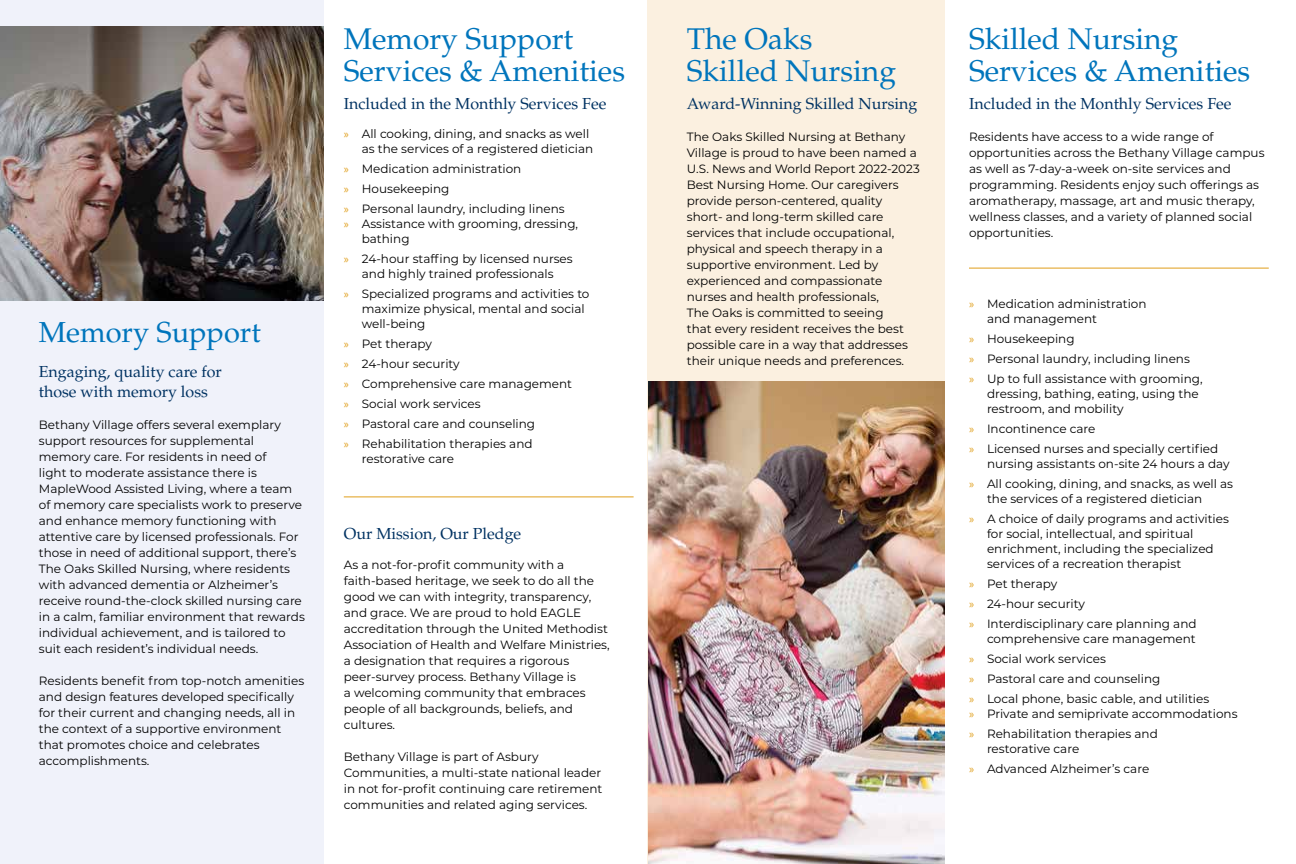
<style>
.page{position:relative;width:1296px;height:864px;background:#fff}
.page>*{position:absolute;margin:0;border:0;box-sizing:border-box;transform-origin:0 0}
.t1{font:30px/32px "Palatino";color:#0075bc}
.t2{font:29px "Palatino";color:#0075bc}
.t3{font:16px "Palatino";color:#003262}
.t4{font:12px/16px "Montserrat";color:#000}
.s1{font-family:"Myriad Pro";color:#e09e19}
</style>
<div class="page">
<div style="left:647px;top:0;width:298px;height:864px;background:#fbf0e0"></div>
<div style="left:0;top:0;width:324px;height:864px;background:#f0f2fa"></div>
<img style="left:0;top:26px;width:324px;height:275px">
<hr style="left:344px;top:496px;width:290px;height:1px;background:#e09e19">
<hr style="left:969px;top:268px;width:300px;height:1px;background:#e09e19">
<img style="left:648px;top:382px;width:297px;height:482px">
<p class="t2" style="left:39px;top:315px;width:223px">Memory Support</p>
<p class="t3" style="left:39px;top:362px;width:184px">Engaging, quality care for</p>
<p class="t3" style="left:39px;top:382px;width:171px">those with memory loss</p>
<p class="t4" style="left:39px;top:416px;width:268px">Bethany Village offers several exemplary support resources for supplemental memory care. For residents in need of<br>light to moderate assistance there is MapleWood Assisted Living, where a team of memory care specialists work to preserve and enhance memory functioning with attentive care by licensed professionals. For those in need of additional support, there’s The Oaks Skilled Nursing, where residents with advanced dementia or Alzheimer’s receive round-the-clock skilled nursing care in a calm, familiar environment that rewards individual achievement, and is tailored to suit each resident’s individual needs.</p>
<p class="t4" style="left:39px;top:672px;width:267px">Residents benefit from top-notch amenities and design features developed specifically for their current and changing needs, all in the context of a supportive environment that promotes choice and celebrates accomplishments.</p>
<p class="t1" style="left:344px;top:23px;width:231px">Memory Support</p>
<p class="t1" style="left:344px;top:55px;width:283px">Services &amp; Amenities</p>
<p class="t3" style="left:344px;top:94px;width:264px">Included in the Monthly Services Fee</p>
<p class="t4" style="left:362px;top:126px;width:233px;line-height:15px;text-indent:-18px"><span class="s1">»</span> All cooking, dining, and snacks as well as the services of a registered dietician</p>
<p class="t4" style="left:344px;top:160px;width:179px"><span class="s1">»</span> Medication administration</p>
<p class="t4" style="left:344px;top:180px;width:107px"><span class="s1">»</span> Housekeeping</p>
<p class="t4" style="left:344px;top:200px;width:222px"><span class="s1">»</span> Personal laundry, including linens</p>
<p class="t4" style="left:362px;top:216px;width:218px;line-height:15px;text-indent:-18px"><span class="s1">»</span> Assistance with grooming, dressing, bathing</p>
<p class="t4" style="left:344px;top:251px;width:230px;line-height:15px;text-align:center"><span class="s1">»</span> 24-hour staffing by licensed nurses and highly trained professionals</p>
<p class="t4" style="left:362px;top:286px;width:229px;line-height:15px;text-indent:-18px"><span class="s1">»</span> Specialized programs and activities to maximize physical, mental and social well-being</p>
<p class="t4" style="left:344px;top:335px;width:90px"><span class="s1">»</span> Pet therapy</p>
<p class="t4" style="left:344px;top:355px;width:118px"><span class="s1">»</span> 24-hour security</p>
<p class="t4" style="left:344px;top:375px;width:230px"><span class="s1">»</span> Comprehensive care management</p>
<p class="t4" style="left:344px;top:395px;width:138px"><span class="s1">»</span> Social work services</p>
<p class="t4" style="left:344px;top:415px;width:193px"><span class="s1">»</span> Pastoral care and counseling</p>
<p class="t4" style="left:362px;top:436px;width:172px;line-height:15px;text-indent:-18px"><span class="s1">»</span> Rehabilitation therapies and restorative care</p>
<p class="t3" style="left:344px;top:524px;width:179px">Our Mission, Our Pledge</p>
<p class="t4" style="left:344px;top:556px;width:267px">As a not-for-profit community with a faith-based heritage, we seek to do all the good we can with integrity, transparency, and grace. We are proud to hold EAGLE accreditation through the United Methodist Association of Health and Welfare Ministries, a designation that requires a rigorous peer-survey process. Bethany Village is<br>a welcoming community that embraces people of all backgrounds, beliefs, and cultures.</p>
<p class="t4" style="left:344px;top:748px;width:260px">Bethany Village is part of Asbury Communities, a multi-state national leader in not for-profit continuing care retirement communities and related aging services.</p>
<p class="t1" style="left:687px;top:23px;width:211px">The Oaks<br>Skilled Nursing</p>
<p class="t3" style="left:687px;top:94px;width:232px">Award-Winning Skilled Nursing</p>
<p class="t4" style="left:687px;top:128px;width:235px">The Oaks Skilled Nursing at Bethany Village is proud to have been named a U.S. News and World Report 2022-2023<br>Best Nursing Home. Our caregivers provide person-centered, quality short- and long-term skilled care services that include occupational, physical and speech therapy in a supportive environment. Led by experienced and compassionate nurses and health professionals,<br>The Oaks is committed to seeing<br>that every resident receives the best possible care in a way that addresses their unique needs and preferences.</p>
<p class="t1" style="left:969px;top:23px;width:283px">Skilled Nursing<br>Services &amp; Amenities</p>
<p class="t3" style="left:969px;top:94px;width:264px">Included in the Monthly Services Fee</p>
<p class="t4" style="left:969px;top:128px;width:297px">Residents have access to a wide range of opportunities across the Bethany Village campus as well as 7-day-a-week on-site services and programming. Residents enjoy such offerings as aromatherapy, massage, art and music therapy, wellness classes, and a variety of planned social opportunities.</p>
<p class="t4" style="left:987px;top:295px;width:161px;line-height:15px;text-indent:-18px"><span class="s1">»</span> Medication administration and management</p>
<p class="t4" style="left:969px;top:330px;width:107px"><span class="s1">»</span> Housekeeping</p>
<p class="t4" style="left:969px;top:350px;width:222px"><span class="s1">»</span> Personal laundry, including linens</p>
<p class="t4" style="left:987px;top:370px;width:217px;line-height:15px;text-indent:-18px"><span class="s1">»</span> Up to full assistance with grooming, dressing, bathing, eating, using the restroom, and mobility</p>
<p class="t4" style="left:969px;top:420px;width:128px"><span class="s1">»</span> Incontinence care</p>
<p class="t4" style="left:987px;top:440px;width:244px;line-height:15px;text-indent:-18px"><span class="s1">»</span> Licensed nurses and specially certified nursing assistants on-site 24 hours a day</p>
<p class="t4" style="left:987px;top:475px;width:248px;line-height:15px;text-indent:-18px"><span class="s1">»</span> All cooking, dining, and snacks, as well as the services of a registered dietician</p>
<p class="t4" style="left:987px;top:510px;width:243px;line-height:15px;text-indent:-18px"><span class="s1">»</span> A choice of daily programs and activities for social, intellectual, and spiritual enrichment, including the specialized services of a recreation therapist</p>
<p class="t4" style="left:969px;top:575px;width:90px"><span class="s1">»</span> Pet therapy</p>
<p class="t4" style="left:969px;top:595px;width:118px"><span class="s1">»</span> 24-hour security</p>
<p class="t4" style="left:969px;top:615px;width:229px;line-height:15px;text-align:right"><span class="s1">»</span> Interdisciplinary care planning and comprehensive care management</p>
<p class="t4" style="left:969px;top:650px;width:138px"><span class="s1">»</span> Social work services</p>
<p class="t4" style="left:969px;top:670px;width:193px"><span class="s1">»</span> Pastoral care and counseling</p>
<p class="t4" style="left:969px;top:690px;width:242px"><span class="s1">»</span> Local phone, basic cable, and utilities</p>
<p class="t4" style="left:969px;top:705px;width:270px"><span class="s1">»</span> Private and semiprivate accommodations</p>
<p class="t4" style="left:987px;top:725px;width:172px;line-height:15px;text-indent:-18px"><span class="s1">»</span> Rehabilitation therapies and restorative care</p>
<p class="t4" style="left:969px;top:760px;width:182px"><span class="s1">»</span> Advanced Alzheimer’s care</p>
</div>
